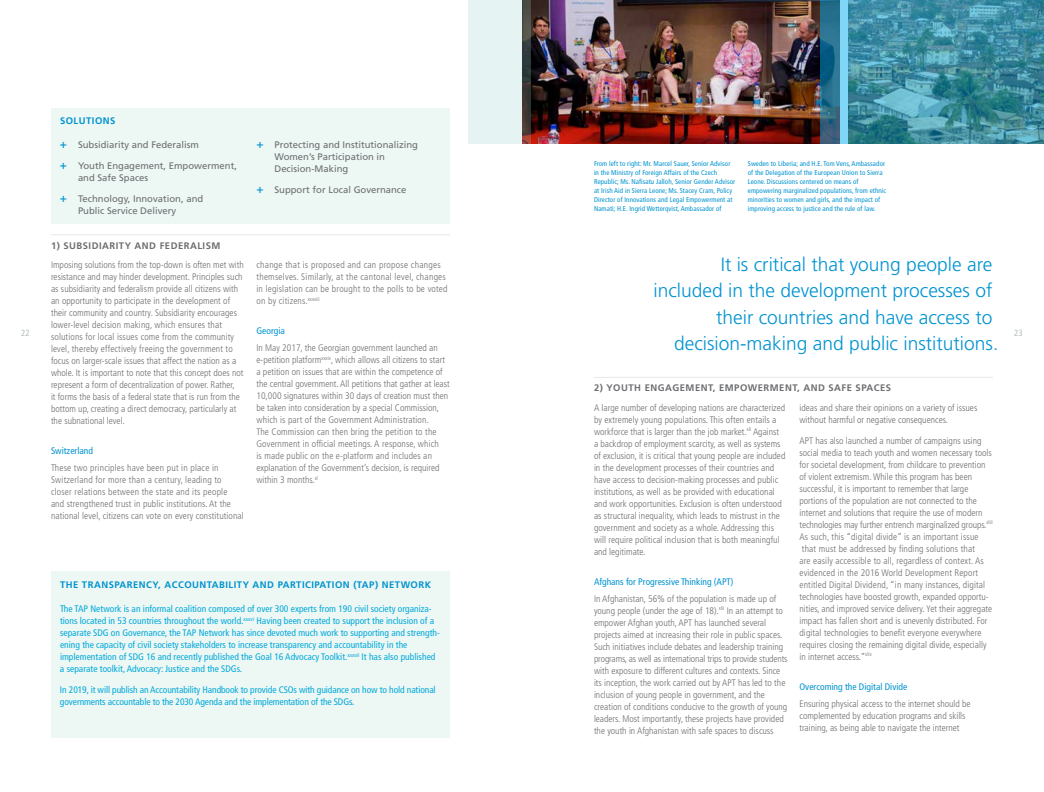
<style>
.page{position:relative;width:1044px;height:792px;background:#fff}
.page>*{position:absolute;margin:0;border:0;box-sizing:border-box;transform-origin:0 0}
.t1{font:300 19.2px "Frutiger";color:#0093d0}
.t2{font:300 condensed 9.5px/12px "Frutiger";color:#6d6e71}
.t3{font:condensed 9.5px/12px "Frutiger";color:#03a9db}
.t4{font:300 condensed 9.5px/12px "Frutiger";letter-spacing:.02em;color:#6d6e71}
.t5{font:9.5px/12px "Frutiger";color:#6d6e71}
.t6{font:300 condensed 9.5px/12px "Frutiger";letter-spacing:.025em;color:#6d6e71}
.t7{font:condensed 9.5px "Frutiger";color:#0093d0}
.t8{font:700 9.5px "Frutiger";letter-spacing:.05em;color:#6d6e71}
.t9{font:700 9.5px "Frutiger";letter-spacing:.05em;color:#0093d0}
.t10{font:condensed 9px "Frutiger";color:#b6c0b6}
.t11{font:condensed 7px/9px "Frutiger";letter-spacing:.01em;color:#0093d0}
.s1{font-size:12px;color:#0093d0}
</style>
<div class="page">
<hr style="left:594px;top:377px;width:399px;height:1px;background:#e5e9e4">
<hr style="left:51px;top:235px;width:399px;height:1px;background:#e5e9e4">
<div style="left:51px;top:108px;width:399px;height:115px;background:#edf7f4"></div>
<img style="left:530px;top:0;width:291px;height:144px">
<div style="left:51px;top:572px;width:399px;height:166px;background:#edf7f4"></div>
<svg style="left:468px;top:0;width:62px;height:144px;background:#d0dcda"></svg>
<svg style="left:821px;top:0;width:223px;height:144px;background:#418da1"></svg>
<p class="t9" style="left:60px;top:115px;width:57px">SOLUTIONS</p>
<p class="t5" style="left:60px;top:139px;width:140px"><span class="s1">+</span> Subsidiarity and Federalism</p>
<p class="t5" style="left:78px;top:160px;width:161px;text-indent:-18px"><span class="s1">+</span> Youth Engagement, Empowerment, and Safe Spaces</p>
<p class="t5" style="left:78px;top:193px;width:127px;text-indent:-18px"><span class="s1">+</span> Technology, Innovation, and<br>Public Service Delivery</p>
<p class="t5" style="left:275px;top:139px;width:145px;text-indent:-18px"><span class="s1">+</span> Protecting and Institutionalizing<br>Women’s Participation in<br>Decision-Making</p>
<p class="t5" style="left:256px;top:184px;width:151px"><span class="s1">+</span> Support for Local Governance</p>
<p class="t11" style="left:594px;top:159px;width:143px">From left to right: Mr. Marcel Sauer, Senior Advisor in the Ministry of Foreign Affairs of the Czech Republic; Ms. Nafisatu Jalloh, Senior Gender Advisor at Irish Aid in Sierra Leone; Ms. Stacey Cram, Policy Director of Innovations and Legal Empowerment at Namati; H.E. Ingrid Wetterqvist, Ambassador of</p>
<p class="t11" style="left:748px;top:159px;width:140px">Sweden to Liberia; and H.E. Tom Vens, Ambassador of the Delegation of the European Union to Sierra Leone. Discussions centered on means of empowering marginalized populations, from ethnic minorities to women and girls, and the impact of improving access to justice and the rule of law.</p>
<p class="t8" style="left:51px;top:240px;width:171px">1) SUBSIDIARITY AND FEDERALISM</p>
<p class="t2" style="left:51px;top:259px;width:194px">Imposing solutions from the top-down is often met with resistance and may hinder development. Principles such as subsidiarity and federalism provide all citizens with an opportunity to participate in the development of their community and country. Subsidiarity encourages lower-level decision making, which ensures that solutions for local issues come from the community level, thereby effectively freeing the government to focus on larger-scale issues that affect the nation as a whole. It is important to note that this concept does not represent a form of decentralization of power. Rather,<br>it forms the basis of a federal state that is run from the bottom up, creating a direct democracy, particularly at the subnational level.</p>
<p class="t7" style="left:51px;top:445px;width:44px">Switzerland</p>
<p class="t4" style="left:51px;top:462px;width:194px">These two principles have been put in place in Switzerland for more than a century, leading to closer relations between the state and its people<br>and strengthened trust in public institutions. At the national level, citizens can vote on every constitutional</p>
<h1 class="t1" style="left:721px;top:253px;width:273px">It is critical that young people are</h1>
<h1 class="t1" style="left:653px;top:280px;width:340px">included in the development processes of</h1>
<h1 class="t1" style="left:716px;top:306px;width:278px">their countries and have access to</h1>
<h1 class="t1" style="left:674px;top:333px;width:326px">decision-making and public institutions.</h1>
<p class="t6" style="left:257px;top:259px;width:193px">change that is proposed and can propose changes themselves. Similarly, at the cantonal level, changes in legislation can be brought to the polls to be voted on by citizens.<sup>xxxviii</sup></p>
<p class="t7" style="left:256px;top:325px;width:30px">Georgia</p>
<p class="t2" style="left:256px;top:342px;width:195px">In May 2017, the Georgian government launched an e-petition platform<sup>xxxix</sup>, which allows all citizens to start a petition on issues that are within the competence of the central government. All petitions that gather at least 10,000 signatures within 30 days of creation must then be taken into consideration by a special Commission, which is part of the Government Administration.<br>The Commission can then bring the petition to the Government in official meetings. A response, which<br>is made public on the e-platform and includes an explanation of the Government’s decision, is required within 3 months.<sup>xl</sup></p>
<p class="t10" style="left:21px;top:327px;width:10px">22</p>
<p class="t10" style="left:1014px;top:327px;width:10px">23</p>
<p class="t8" style="left:594px;top:382px;width:299px">2) YOUTH ENGAGEMENT, EMPOWERMENT, AND SAFE SPACES</p>
<p class="t2" style="left:594px;top:401px;width:193px">A large number of developing nations are characterized by extremely young populations. This often entails a workforce that is larger than the job market.<sup>xli</sup> Against a backdrop of employment scarcity, as well as systems of exclusion, it is critical that young people are included in the development processes of their countries and have access to decision-making processes and public institutions, as well as be provided with educational and work opportunities. Exclusion is often understood as structural inequality, which leads to mistrust in the government and society as a whole. Addressing this will require political inclusion that is both meaningful and legitimate.</p>
<p class="t7" style="left:594px;top:576px;width:141px">Afghans for Progressive Thinking (APT)</p>
<p class="t2" style="left:594px;top:592px;width:195px">In Afghanistan, 56% of the population is made up of young people (under the age of 18).<sup>xlii</sup> In an attempt to empower Afghan youth, APT has launched several projects aimed at increasing their role in public spaces.<br>Such initiatives include debates and leadership training programs, as well as international trips to provide students with exposure to different cultures and contexts. Since its inception, the work carried out by APT has led to the inclusion of young people in government, and the creation of conditions conducive to the growth of young leaders. Most importantly, these projects have provided the youth in Afghanistan with safe spaces to discuss</p>
<p class="t2" style="left:800px;top:401px;width:179px">ideas and share their opinions on a variety of issues without harmful or negative consequences.</p>
<p class="t2" style="left:799px;top:434px;width:195px">APT has also launched a number of campaigns using social media to teach youth and women necessary tools for societal development, from childcare to prevention of violent extremism. While this program has been successful, it is important to remember that large portions of the population are not connected to the internet and solutions that require the use of modern technologies may further entrench marginalized groups.<sup>xliii </sup>As such, this “digital divide” is an important issue that must be addressed by finding solutions that<br>are easily accessible to all, regardless of context. As evidenced in the 2016 World Development Report entitled Digital Dividend, “in many instances, digital technologies have boosted growth, expanded opportu&shy;nities, and improved service delivery. Yet their aggregate impact has fallen short and is unevenly distributed. For digital technologies to benefit everyone everywhere requires closing the remaining digital divide, especially in internet access.”<sup>xliv</sup></p>
<p class="t7" style="left:800px;top:681px;width:109px">Overcoming the Digital Divide</p>
<p class="t2" style="left:800px;top:697px;width:173px">Ensuring physical access to the internet should be complemented by education programs and skills training, as being able to navigate the internet</p>
<p class="t9" style="left:60px;top:579px;width:373px">THE TRANSPARENCY, ACCOUNTABILITY AND PARTICIPATION (TAP) NETWORK</p>
<p class="t3" style="left:60px;top:603px;width:381px">The TAP Network is an informal coalition composed of over 300 experts from 190 civil society organiza&shy;tions located in 53 countries throughout the world.<sup>xxxvi</sup> Having been created to support the inclusion of a separate SDG on Governance, the TAP Network has since devoted much work to supporting and strength&shy;ening the capacity of civil society stakeholders to increase transparency and accountability in the implementation of SDG 16 and recently published the Goal 16 Advocacy Toolkit.<sup>xxxvii</sup> It has also published a separate toolkit, Advocacy: Justice and the SDGs.</p>
<p class="t3" style="left:60px;top:684px;width:377px">In 2019, it will publish an Accountability Handbook to provide CSOs with guidance on how to hold national governments accountable to the 2030 Agenda and the implementation of the SDGs.</p>
</div>
